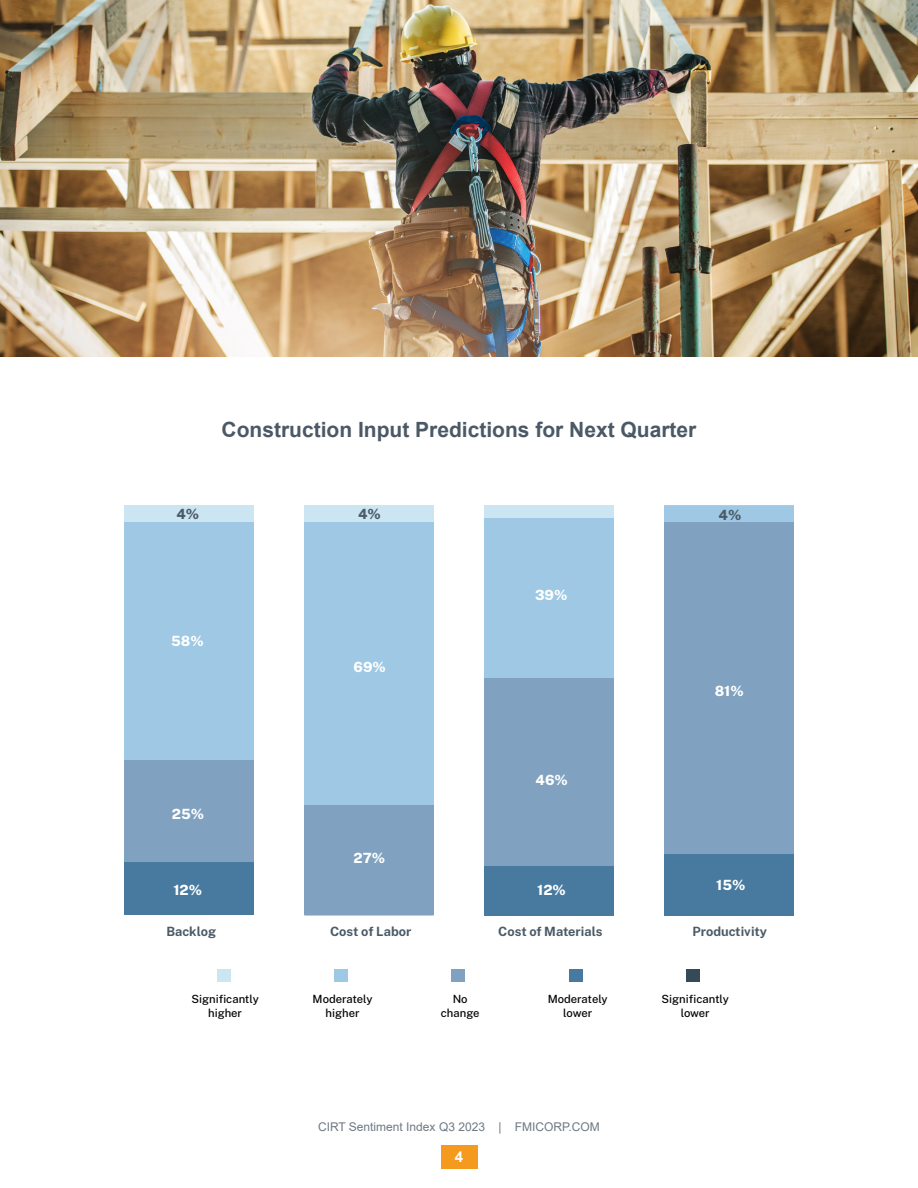
<style>
.page{position:relative;width:918px;height:1188px;background:#fff}
.page>*{position:absolute;margin:0;border:0;box-sizing:border-box;transform-origin:0 0}
.Cover_Page_Header{font:700 21px "Arial";color:#4b5966}
.t1{font:700 15px "Arial";color:#fff}
.t2{font:800 14.1px "Public Sans";color:#fff}
.t3{font:800 14.1px "Public Sans";color:#4b5a67}
.t4{font:700 12.75px "Public Sans";color:#4b5a67}
.t5{font:12px "Arial";color:#6e7984}
.t6{font:500 11.25px/13.5px "Public Sans";color:#040503;text-align:center}
</style>
<div class="page">
<div style="left:441px;top:1145px;width:36px;height:23px;background:#f49a1e"></div>
<div style="left:217px;top:969px;width:13px;height:12px;background:#cbe5f3"></div>
<div style="left:334px;top:969px;width:14px;height:12px;background:#9ec8e3"></div>
<div style="left:452px;top:969px;width:13px;height:12px;background:#80a2c0"></div>
<div style="left:569px;top:969px;width:14px;height:12px;background:#487a9f"></div>
<div style="left:687px;top:969px;width:13px;height:12px;background:#354956"></div>
<div style="left:124px;top:862px;width:130px;height:53px;background:#487a9f"></div>
<div style="left:484px;top:866px;width:130px;height:49px;background:#487a9f"></div>
<div style="left:664px;top:854px;width:130px;height:61px;background:#487a9f"></div>
<div style="left:124px;top:760px;width:130px;height:102px;background:#80a2c0"></div>
<div style="left:304px;top:805px;width:130px;height:110px;background:#80a2c0"></div>
<div style="left:484px;top:678px;width:130px;height:188px;background:#80a2c0"></div>
<div style="left:664px;top:522px;width:130px;height:332px;background:#80a2c0"></div>
<div style="left:124px;top:522px;width:130px;height:238px;background:#9ec8e3"></div>
<div style="left:304px;top:522px;width:130px;height:283px;background:#9ec8e3"></div>
<div style="left:484px;top:518px;width:130px;height:160px;background:#9ec8e3"></div>
<div style="left:664px;top:506px;width:130px;height:16px;background:#9ec8e3"></div>
<div style="left:124px;top:506px;width:130px;height:16px;background:#cbe5f3"></div>
<div style="left:304px;top:506px;width:130px;height:16px;background:#cbe5f3"></div>
<div style="left:484px;top:506px;width:130px;height:12px;background:#cbe5f3"></div>
<img style="left:0;top:0;width:918px;height:356px">
<p class="Cover_Page_Header" style="left:222px;top:415px;width:476px">Construction Input Predictions for Next Quarter</p>
<p class="t3" style="left:176px;top:504px;width:24px">4%</p>
<p class="t3" style="left:358px;top:504px;width:24px">4%</p>
<p class="t3" style="left:719px;top:504px;width:24px">4%</p>
<p class="t2" style="left:171px;top:630px;width:34px">58%</p>
<p class="t2" style="left:172px;top:804px;width:34px">25%</p>
<p class="t2" style="left:173px;top:879px;width:30px">12%</p>
<p class="t2" style="left:354px;top:656px;width:34px">69%</p>
<p class="t2" style="left:354px;top:848px;width:33px">27%</p>
<p class="t2" style="left:535px;top:585px;width:34px">39%</p>
<p class="t2" style="left:536px;top:769px;width:34px">46%</p>
<p class="t2" style="left:537px;top:879px;width:30px">12%</p>
<p class="t2" style="left:715px;top:681px;width:31px">81%</p>
<p class="t2" style="left:716px;top:874px;width:31px">15%</p>
<p class="t4" style="left:166px;top:922px;width:51px">Backlog</p>
<p class="t4" style="left:330px;top:922px;width:83px">Cost of Labor</p>
<p class="t4" style="left:498px;top:922px;width:106px">Cost of Materials</p>
<p class="t4" style="left:693px;top:922px;width:76px">Productivity</p>
<p class="t6" style="left:191px;top:991px;width:69px">Significantly higher</p>
<p class="t6" style="left:313px;top:991px;width:61px">Moderately higher</p>
<p class="t6" style="left:441px;top:991px;width:40px">No change</p>
<p class="t6" style="left:548px;top:991px;width:61px">Moderately lower</p>
<p class="t6" style="left:662px;top:991px;width:69px">Significantly lower</p>
<p class="t5" style="left:318px;top:1118px;width:283px">CIRT Sentiment Index Q3 2023 | FMICORP.COM</p>
<h2 class="t1" style="left:455px;top:1146px;width:10px">4</h2>
</div>
